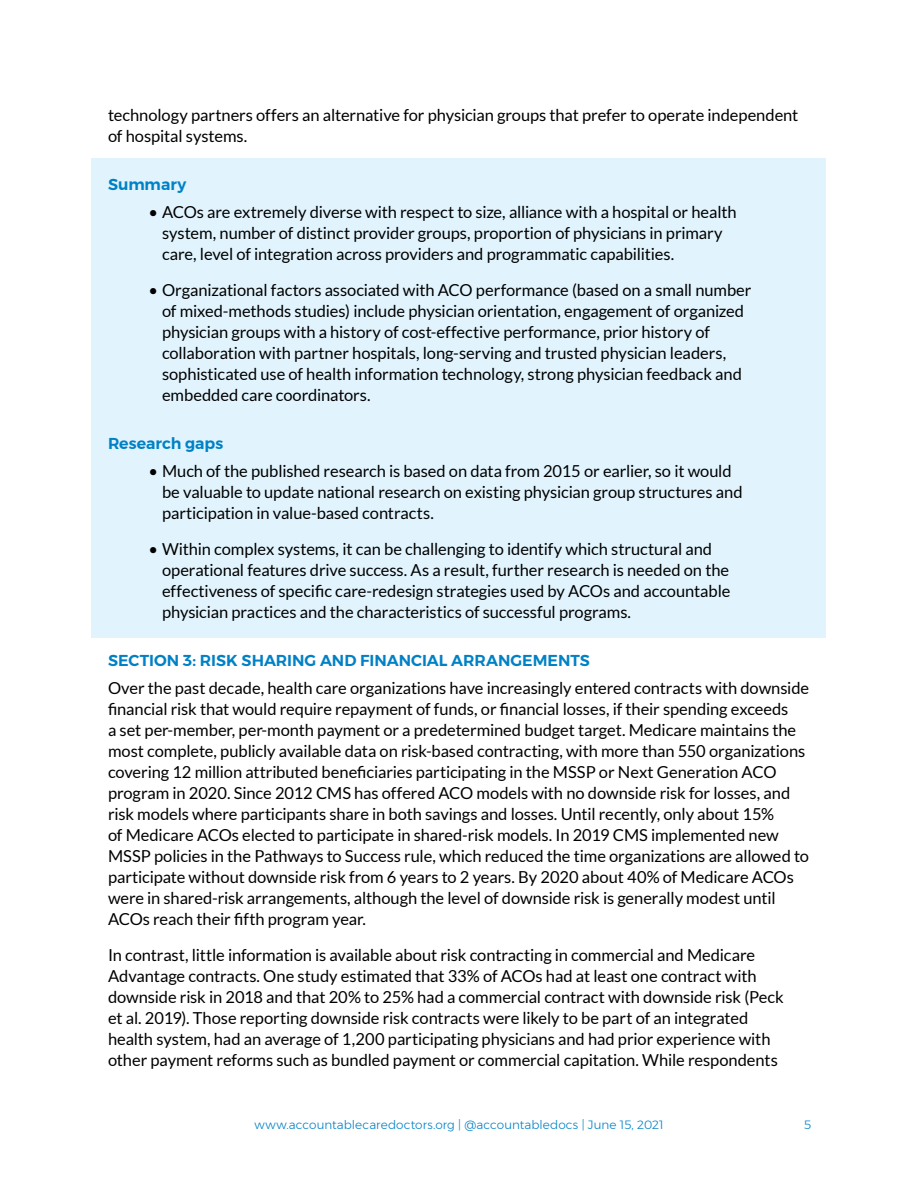
<style>
.page{position:relative;width:918px;height:1188px;background:#fff}
.page>*{position:absolute;margin:0;border:0;box-sizing:border-box;transform-origin:0 0}
.lato_11_14{font:16.5px/21px "Lato";letter-spacing:-.005em;color:#000}
.HEADINGS_ALL_CAPS{font:600 15.75px "Montserrat";color:#0081c6}
.Headings_upper_lower{font:600 15.75px "Montserrat";color:#0081c6}
.t1{font:300 12px "Montserrat";letter-spacing:.005em;color:#0081c6}
</style>
<div class="page">
<div style="left:92px;top:159px;width:734px;height:51px;background:#e1f4fd"></div>
<div style="left:92px;top:188px;width:734px;height:91px;background:#e1f4fd"></div>
<div style="left:92px;top:267px;width:734px;height:154px;background:#e1f4fd"></div>
<div style="left:92px;top:418px;width:734px;height:51px;background:#e1f4fd"></div>
<div style="left:92px;top:447px;width:734px;height:91px;background:#e1f4fd"></div>
<div style="left:92px;top:526px;width:734px;height:112px;background:#e1f4fd"></div>
<p class="lato_11_14" style="left:108px;top:105px;width:692px">technology partners offers an alternative for physician groups that prefer to operate independent of hospital systems.</p>
<h3 class="Headings_upper_lower" style="left:108px;top:172px;width:80px">Summary</h3>
<p class="lato_11_14" style="left:162px;top:201px;width:576px;text-indent:-14px">• ACOs are extremely diverse with respect to size, alliance with a hospital or health system, number of distinct provider groups, proportion of physicians in primary care, level of integration across providers and programmatic capabilities.</p>
<p class="lato_11_14" style="left:162px;top:280px;width:591px;text-indent:-14px">• Organizational factors associated with ACO performance (based on a small number of mixed-methods studies) include physician orientation, engagement of organized physician groups with a history of cost-effective performance, prior history of collaboration with partner hospitals, long-serving and trusted physician leaders, sophisticated use of health information technology, strong physician feedback and embedded care coordinators.</p>
<h3 class="Headings_upper_lower" style="left:108px;top:431px;width:117px">Research gaps</h3>
<p class="lato_11_14" style="left:162px;top:460px;width:582px;text-indent:-14px">• Much of the published research is based on data from 2015 or earlier, so it would be valuable to update national research on existing physician group structures and participation in value-based contracts.</p>
<p class="lato_11_14" style="left:162px;top:539px;width:570px;text-indent:-14px">• Within complex systems, it can be challenging to identify which structural and operational features drive success. As a result, further research is needed on the effectiveness of specific care-redesign strategies used by ACOs and accountable physician practices and the characteristics of successful programs.</p>
<h2 class="HEADINGS_ALL_CAPS" style="left:108px;top:648px;width:483px">SECTION 3: RISK SHARING AND FINANCIAL ARRANGEMENTS</h2>
<p class="lato_11_14" style="left:108px;top:677px;width:703px">Over the past decade, health care organizations have increasingly entered contracts with downside financial risk that would require repayment of funds, or financial losses, if their spending exceeds<br>a set per-member, per-month payment or a predetermined budget target. Medicare maintains the most complete, publicly available data on risk-based contracting, with more than 550 organizations covering 12 million attributed beneficiaries participating in the MSSP or Next Generation ACO program in 2020. Since 2012 CMS has offered ACO models with no downside risk for losses, and risk models where participants share in both savings and losses. Until recently, only about 15%<br>of Medicare ACOs elected to participate in shared-risk models. In 2019 CMS implemented new MSSP policies in the Pathways to Success rule, which reduced the time organizations are allowed to participate without downside risk from 6 years to 2 years. By 2020 about 40% of Medicare ACOs were in shared-risk arrangements, although the level of downside risk is generally modest until ACOs reach their fifth program year.</p>
<p class="lato_11_14" style="left:108px;top:944px;width:677px">In contrast, little information is available about risk contracting in commercial and Medicare Advantage contracts. One study estimated that 33% of ACOs had at least one contract with downside risk in 2018 and that 20% to 25% had a commercial contract with downside risk (Peck et al. 2019). Those reporting downside risk contracts were likely to be part of an integrated health system, had an average of 1,200 participating physicians and had prior experience with other payment reforms such as bundled payment or commercial capitation. While respondents</p>
<p class="t1" style="left:254px;top:1116px;width:411px">www.accountablecaredoctors.org | @accountabledocs | June 15, 2021</p>
<p class="t1" style="left:804px;top:1116px;width:9px">5</p>
</div>
